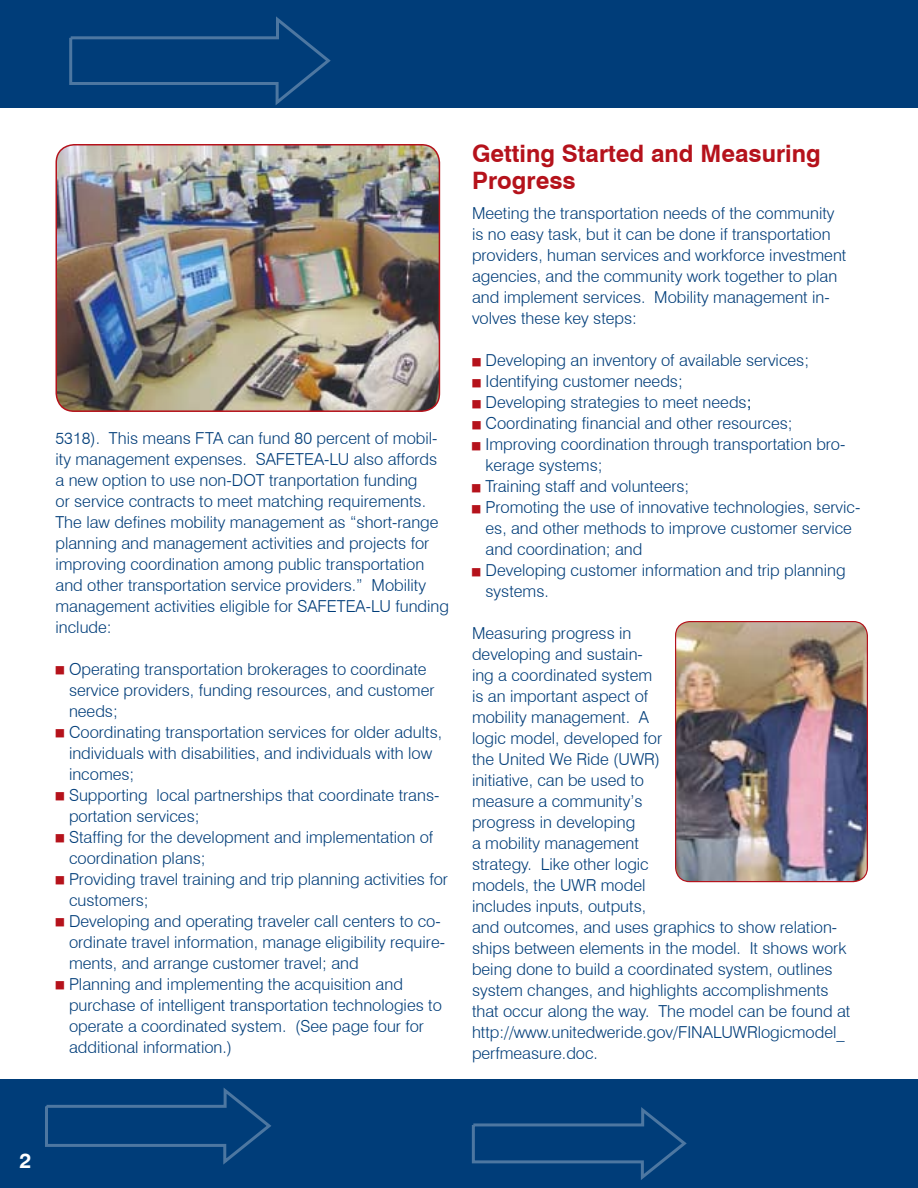
<style>
.page{position:relative;width:918px;height:1188px;background:#fff}
.page>*{position:absolute;margin:0;border:0;box-sizing:border-box;transform-origin:0 0}
.t1{font:700 24px/27px "Swiss 721 BT";color:#b5121b}
.t2{font:700 21px "Swiss 721 BT";color:#fff}
.t3{font:300 16.5px/21px "Swiss 721 BT";color:#003d79}
.s1{color:#b5121b}
.s2{font-weight:400}
</style>
<div class="page">
<div style="left:0;top:0;width:918px;height:108px;background:#003d79"></div>
<div style="left:0;top:1080px;width:918px;height:108px;background:#003d79"></div>
<svg style="left:69px;top:16px;width:262px;height:89px"></svg>
<svg style="left:45px;top:1088px;width:226px;height:77px"></svg>
<svg style="left:471px;top:1107px;width:216px;height:73px"></svg>
<img style="left:56px;top:145px;width:383px;height:266px">
<div style="left:56px;top:144px;width:384px;height:268px;border:2px solid #b5121b;border-radius:18px"></div>
<img style="left:676px;top:622px;width:191px;height:260px">
<div style="left:675px;top:621px;width:193px;height:261px;border:1px solid #b5121b;border-radius:14px"></div>
<p class="t3" style="left:56px;top:427px;width:395px">5318). This means FTA can fund 80 percent of mobil&shy;ity management expenses. SAFETEA-LU also affords a new option to use non-DOT tranportation funding<br>or service contracts to meet matching requirements.<br>The law defines mobility management as “short-range planning and management activities and projects for improving coordination among public transportation and other transportation service providers.” Mobility management activities eligible for SAFETEA-LU funding include:</p>
<p class="t3" style="left:69px;top:658px;width:367px;text-indent:-14px"><span class="s1">■</span> Operating transportation brokerages to coordinate service providers, funding resources, and customer needs;</p>
<p class="t3" style="left:69px;top:721px;width:375px;text-indent:-14px"><span class="s1">■</span> Coordinating transportation services for older adults, individuals with disabilities, and individuals with low incomes;</p>
<p class="t3" style="left:69px;top:784px;width:372px;text-indent:-14px"><span class="s1">■</span> Supporting local partnerships that coordinate trans&shy;portation services;</p>
<p class="t3" style="left:69px;top:826px;width:366px;text-indent:-14px"><span class="s1">■</span> Staffing for the development and implementation of coordination plans;</p>
<p class="t3" style="left:69px;top:868px;width:381px;text-indent:-14px"><span class="s1">■</span> Providing travel training and trip planning activities for customers;</p>
<p class="t3" style="left:69px;top:910px;width:378px;text-indent:-14px"><span class="s1">■</span> Developing and operating traveler call centers to co&shy;ordinate travel information, manage eligibility require&shy;ments, and arrange customer travel; and</p>
<p class="t3" style="left:69px;top:973px;width:374px;text-indent:-14px"><span class="s1">■</span> Planning and implementing the acquisition and purchase of intelligent transportation technologies to operate a coordinated system. (See page four for additional information.)</p>
<h1 class="t1" style="left:472px;top:140px;width:350px">Getting Started and Measuring<br>Progress</h1>
<p class="t3" style="left:472px;top:203px;width:376px">Meeting the transportation needs of the community is no easy task, but it can be done if transportation providers, human services and workforce investment agencies, and the community work together to plan and implement services. Mobility management in&shy;volves these key steps:</p>
<p class="t3" style="left:472px;top:350px;width:339px"><span class="s1">■</span> Developing an inventory of available services;</p>
<p class="t3" style="left:472px;top:371px;width:212px"><span class="s1">■</span> Identifying customer needs;</p>
<p class="t3" style="left:472px;top:392px;width:281px"><span class="s1">■</span> Developing strategies to meet needs<span class="s2">;</span></p>
<p class="t3" style="left:472px;top:413px;width:322px"><span class="s1">■</span> Coordinating financial and other resources;</p>
<p class="t3" style="left:486px;top:434px;width:362px;text-indent:-14px"><span class="s1">■</span> Improving coordination through transportation bro&shy;kerage systems;</p>
<p class="t3" style="left:472px;top:476px;width:219px"><span class="s1">■</span> Training staff and volunteers;</p>
<p class="t3" style="left:486px;top:497px;width:376px;text-indent:-14px"><span class="s1">■</span> Promoting the use of innovative technologies, servic&shy;es, and other methods to improve customer service and coordination; and</p>
<p class="t3" style="left:486px;top:560px;width:362px;text-indent:-14px"><span class="s1">■</span> Developing customer information and trip planning systems.</p>
<p class="t3" style="left:472px;top:623px;width:380px">Measuring progress in<br>developing and sustain-<br>ing a coordinated system<br>is an important aspect of<br>mobility management. A<br>logic model, developed for<br>the United We Ride (UWR)<br>initiative, can be used to<br>measure a community’s<br>progress in developing<br>a mobility management<br>strategy. Like other logic<br>models, the UWR model<br>includes inputs, outputs,<br>and outcomes, and uses graphics to show relation&shy;ships between elements in the model. It shows work being done to build a coordinated system, outlines system changes, and highlights accomplishments that occur along the way. The model can be found at http://www.unitedweride.gov/FINALUWRlogicmodel_ perfmeasure.doc.</p>
<p class="t2" style="left:20px;top:1148px;width:13px">2</p>
</div>
